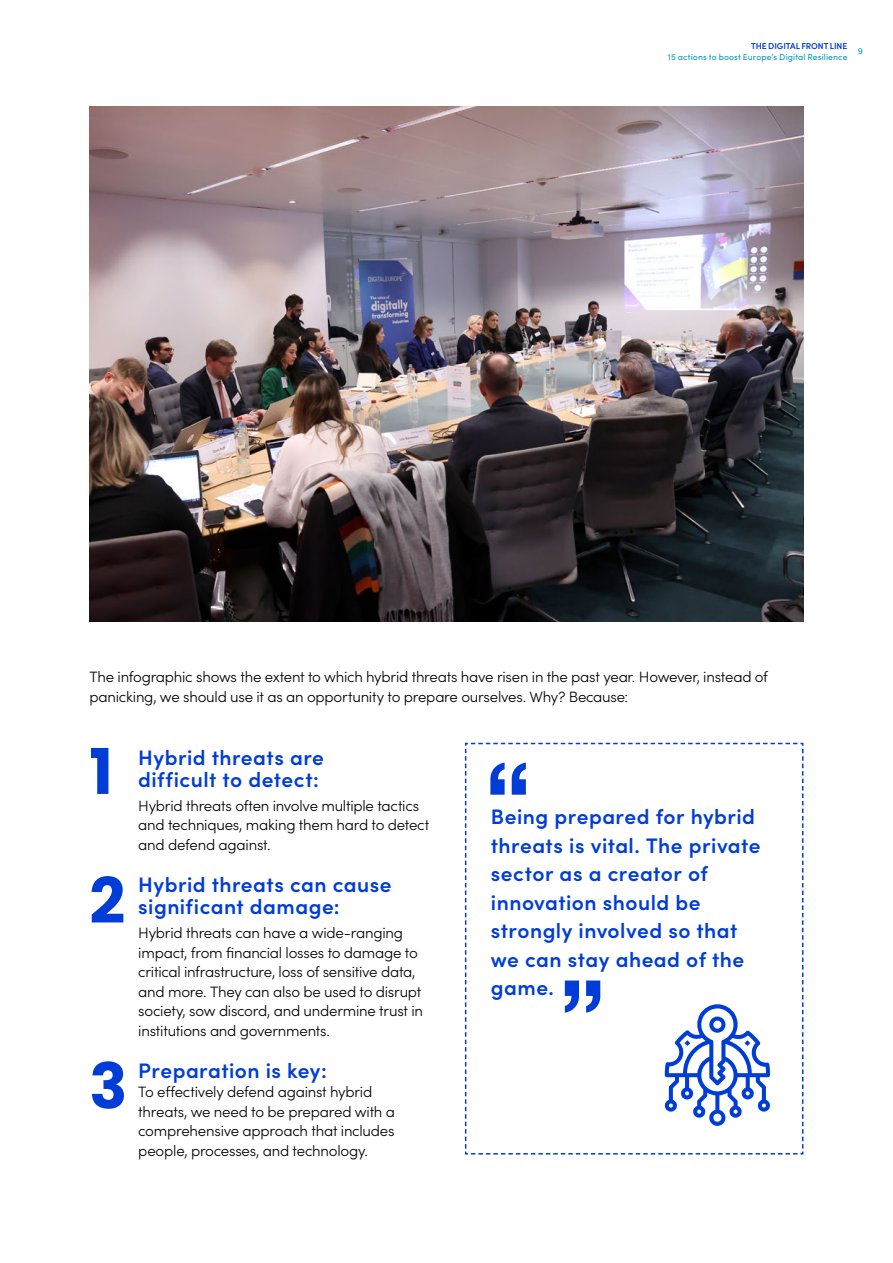
<style>
.page{position:relative;width:893px;height:1263px;background:#fff}
.page>*{position:absolute;margin:0;border:0;box-sizing:border-box;transform-origin:0 0}
.t1{font:700 99.9px "Helvetica Neue LT Std";color:#003dd6}
.t2{font:700 63px/129.1px "Poppins";color:#003dd6}
.t3{font:600 21px/28.5px "Sofia Pro";letter-spacing:.02em;color:#003dd6}
.t4{font:300 15px/19.5px "Sofia Pro";letter-spacing:-.015em;color:#000}
.t5{font:8.7px "Sofia Pro";letter-spacing:.015em;color:#0099b8}
.t6{font:600 8.7px "Sofia Pro";letter-spacing:-.005em;color:#003dd6}
.t7{font:8.7px "Sofia Pro";color:#0098b7}
</style>
<div class="page">
<img style="left:89px;top:106px;width:715px;height:515px">
<svg style="left:465px;top:743px;width:338px;height:411px"></svg>
<p class="t6" style="left:751px;top:39px;width:98px">THE DIGITAL FRONT LINE</p>
<p class="t5" style="left:668px;top:51px;width:181px">15 actions to boost Europe’s Digital Resilience</p>
<p class="t7" style="left:858px;top:45px;width:7px">9</p>
<p class="t4" style="left:89px;top:666px;width:680px">The infographic shows the extent to which hybrid threats have risen in the past year. However, instead of panicking, we should use it as an opportunity to prepare ourselves. Why? Because:</p>
<h2 class="t2" style="left:89px;top:708px;width:37px">1<br>2</h2>
<h2 class="t2" style="left:89px;top:1022px;width:40px">3</h2>
<h3 class="t3" style="left:138px;top:744px;width:187px;line-height:22.5px">Hybrid threats are difficult to detect:</h3>
<p class="t4" style="left:138px;top:795px;width:293px">Hybrid threats often involve multiple tactics and techniques, making them hard to detect and defend against.</p>
<h3 class="t3" style="left:138px;top:872px;width:255px;line-height:22.5px">Hybrid threats can cause significant damage:</h3>
<p class="t4" style="left:138px;top:922px;width:286px">Hybrid threats can have a wide-ranging impact, from financial losses to damage to critical infrastructure, loss of sensitive data, and more. They can also be used to disrupt society, sow discord, and undermine trust in institutions and governments.</p>
<h3 class="t3" style="left:138px;top:1054px;width:190px">Preparation is key:</h3>
<p class="t4" style="left:138px;top:1081px;width:258px">To effectively defend against hybrid threats, we need to be prepared with a comprehensive approach that includes people, processes, and technology.</p>
<h1 class="t1" style="left:485px;top:736px;width:48px">“</h1>
<h3 class="t3" style="left:491px;top:801px;width:271px">Being prepared for hybrid threats is vital. The private sector as a creator of innovation should be strongly involved so that we can stay ahead of the game.</h3>
<h1 class="t1" style="left:606px;top:1039px;width:48px;rotate:-180deg">“</h1>
</div>
